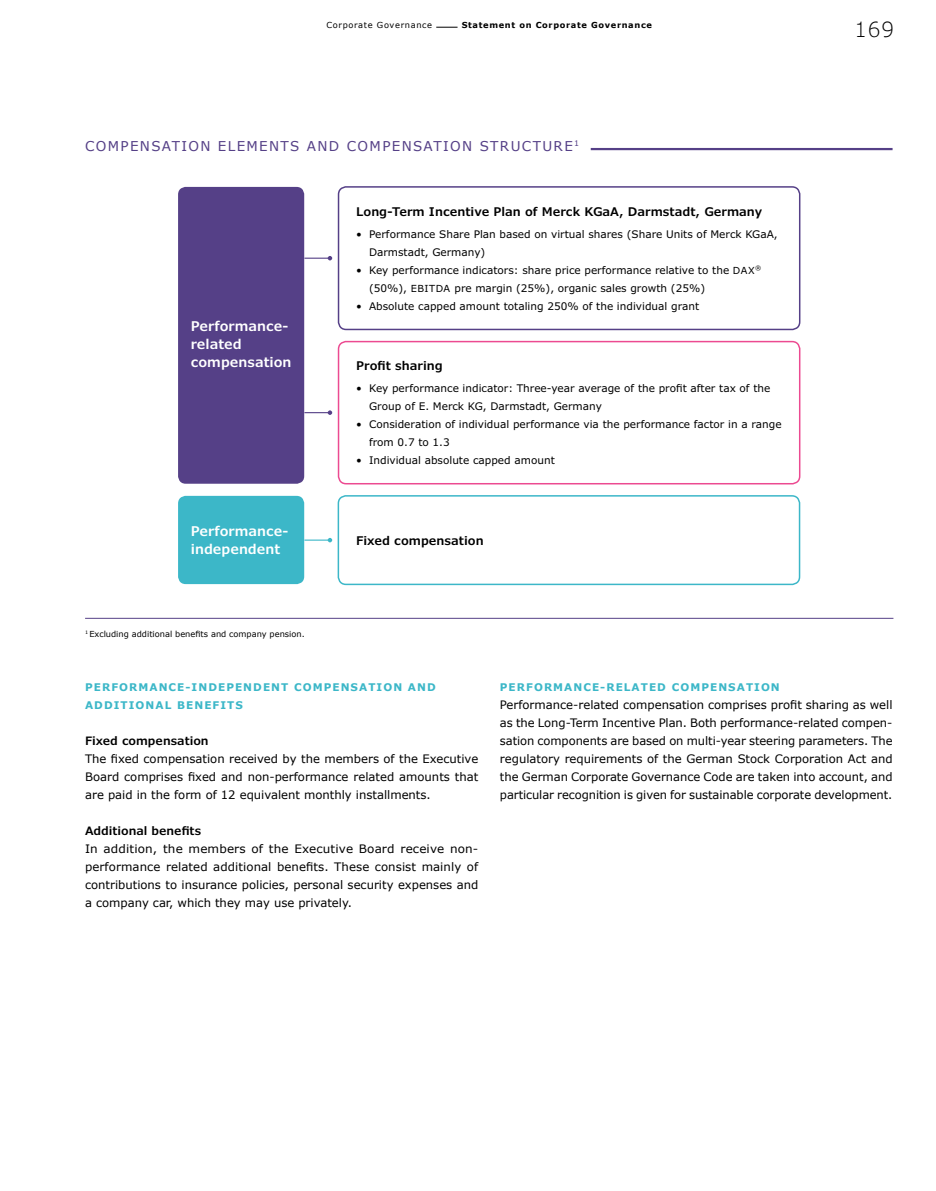
<style>
.page{position:relative;width:936px;height:1191px;background:#fff}
.page>*{position:absolute;margin:0;border:0;box-sizing:border-box;transform-origin:0 0}
.t1{font:300 21px "Verdana Pro";color:#000}
.t2{font:600 13.5px/18px "Verdana Pro";color:#fff}
.t3{font:13.5px "Verdana";letter-spacing:.1em;color:#554087}
.t4{font:600 12px "Verdana Pro";color:#000}
.t5{font:11.7px/18px "Verdana";color:#000;text-align:justify}
.t6{font:600 11.7px "Verdana Pro";color:#000}
.t7{font:10.5px/18px "Verdana Pro";color:#000}
.t8{font:700 10.5px/18px "Verdana";letter-spacing:.1em;color:#3cb7c8}
.t9{font:8.25px "Verdana";color:#000}
.t10{font:700 8.25px "Verdana";letter-spacing:.08em;color:#000}
.t11{font:8.25px "Verdana";letter-spacing:.08em;color:#000}
.s1{font-size:9.75px}
</style>
<div class="page">
<svg style="left:436px;top:27px;width:21px;height:1px"></svg>
<hr style="left:590px;top:148px;width:302px;height:2px;background:#554087">
<div style="left:178px;top:187px;width:126px;height:297px;background:#554087;border-radius:8px"></div>
<div style="left:338px;top:186px;width:462px;height:144px;border:2px solid #554087;border-radius:8px"></div>
<div style="left:338px;top:341px;width:462px;height:143px;border:2px solid #ec4a91;border-radius:8px"></div>
<svg style="left:304px;top:256px;width:28px;height:4px"></svg>
<svg style="left:304px;top:410px;width:28px;height:5px"></svg>
<div style="left:178px;top:496px;width:126px;height:88px;background:#3cb7c8;border-radius:8px"></div>
<div style="left:337px;top:495px;width:463px;height:90px;border:2px solid #3cb7c8;border-radius:8px"></div>
<svg style="left:304px;top:538px;width:28px;height:4px"></svg>
<hr style="left:85px;top:618px;width:808px;height:1px;background:#554087">
<p class="t11" style="left:326px;top:19px;width:107px">Corporate Governance</p>
<p class="t10" style="left:461px;top:19px;width:192px">Statement on Corporate Governance</p>
<h1 class="t1" style="left:855px;top:16px;width:40px">169</h1>
<p class="t3" style="left:85px;top:136px;width:495px">COMPENSATION ELEMENTS AND COMPENSATION STRUCTURE<sup>1</sup></p>
<p class="t2" style="left:191px;top:317px;width:102px">Performance&shy;related compensation</p>
<p class="t4" style="left:356px;top:203px;width:407px">Long-Term Incentive Plan of Merck KGaA, Darmstadt, Germany</p>
<p class="t7" style="left:369px;top:225px;width:410px;text-indent:-13px">• Performance Share Plan based on virtual shares (Share Units of Merck KGaA,<br>Darmstadt, Germany)</p>
<p class="t7" style="left:369px;top:261px;width:394px;text-indent:-13px">• Key performance indicators: share price performance relative to the <span class="s1">DAX</span><sup>® </sup>(50%), <span class="s1">EBITDA</span> pre margin (25%), organic sales growth (25%)</p>
<p class="t7" style="left:356px;top:297px;width:344px">• Absolute capped amount totaling 250% of the individual grant</p>
<p class="t4" style="left:356px;top:358px;width:88px">Profit sharing</p>
<p class="t7" style="left:369px;top:379px;width:403px;text-indent:-13px">• Key performance indicator: Three-year average of the profit after tax of the<br>Group of E. Merck KG, Darmstadt, Germany</p>
<p class="t7" style="left:369px;top:415px;width:414px;text-indent:-13px">• Consideration of individual performance via the performance factor in a range from 0.7 to 1.3</p>
<p class="t7" style="left:356px;top:451px;width:200px">• Individual absolute capped amount</p>
<p class="t2" style="left:191px;top:522px;width:99px">Performance&shy;independent</p>
<p class="t4" style="left:356px;top:532px;width:129px">Fixed compensation</p>
<p class="t9" style="left:85px;top:628px;width:221px"><sup>1</sup> Excluding additional benefits and company pension.</p>
<p class="t8" style="left:85px;top:677px;width:352px">PERFORMANCE-INDEPENDENT COMPENSATION AND<br>ADDITIONAL BENEFITS</p>
<p class="t6" style="left:85px;top:733px;width:125px">Fixed compensation</p>
<p class="t5" style="left:85px;top:749px;width:395px">The fixed compensation received by the members of the Executive Board comprises fixed and non-performance related amounts that are paid in the form of 12 equivalent monthly installments.</p>
<p class="t6" style="left:85px;top:823px;width:118px">Additional benefits</p>
<p class="t5" style="left:85px;top:839px;width:395px">In addition, the members of the Executive Board receive non&shy;performance related additional benefits. These consist mainly of contributions to insurance policies, personal security expenses and a company car, which they may use privately.</p>
<p class="t8" style="left:500px;top:677px;width:281px">PERFORMANCE-RELATED COMPENSATION</p>
<p class="t5" style="left:500px;top:695px;width:394px">Performance-related compensation comprises profit sharing as well as the Long-Term Incentive Plan. Both performance-related compen&shy;sation components are based on multi-year steering parameters. The regulatory requirements of the German Stock Corporation Act and the German Corporate Governance Code are taken into account, and particular recognition is given for sustainable corporate development.</p>
</div>
